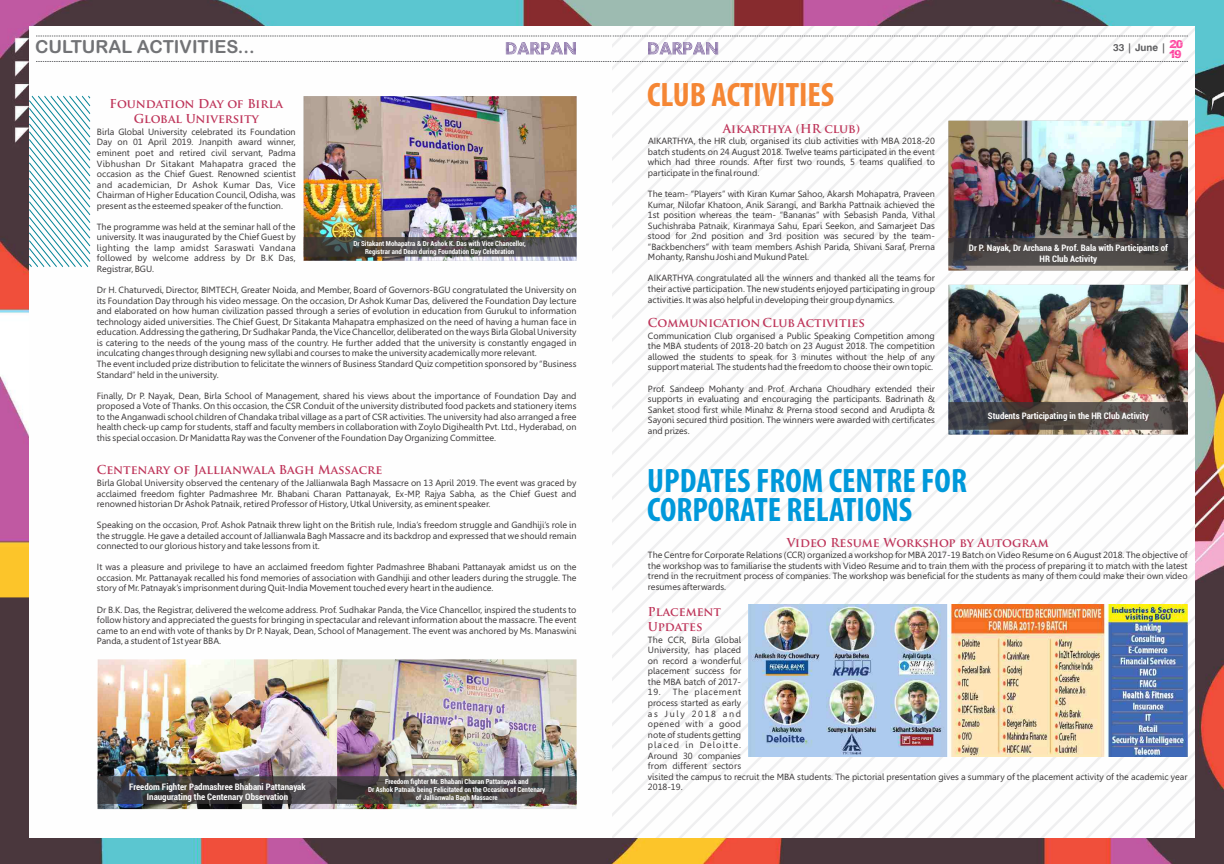
<style>
.page{position:relative;width:1224px;height:864px;background:#fff}
.page>*{position:absolute;margin:0;border:0;box-sizing:border-box;transform-origin:0 0}
.t1{font:700 condensed 34px/28.3px "Myriad";color:#0098da}
.t2{font:700 condensed 34px "Myriad";color:#f58634}
.t3{font:18px "Arial Rounded MT Bold";color:#727376}
.t4{font:700 12px/15.2px "Trajan Pro";color:#be3459;text-align:center}
.t5{font:10px "Swiss 721 BT Bold Rounded";color:#606062}
.t6{font:9px/10.5px "Gisha";color:#373435;text-align:justify}
.t7{font:700 condensed 9px/10.3px "Roboto";color:#fefefe;text-align:center}
.t8{font:8.7px/9.8px "Orial Bold";color:#ff3a9a}
.t9{font:700 condensed 7px/8px "Roboto";color:#fefefe;text-align:center}
</style>
<div class="page">
<img style="left:0;top:0;width:1224px;height:864px">
<svg style="left:612px;top:817px;width:583px;height:21px"></svg>
<svg style="left:612px;top:794px;width:583px;height:23px"></svg>
<svg style="left:612px;top:772px;width:583px;height:22px"></svg>
<svg style="left:612px;top:749px;width:583px;height:23px"></svg>
<svg style="left:612px;top:591px;width:583px;height:22px"></svg>
<svg style="left:612px;top:568px;width:583px;height:23px"></svg>
<svg style="left:612px;top:26px;width:583px;height:542px"></svg>
<svg style="left:612px;top:270px;width:572px;height:276px"></svg>
<svg style="left:612px;top:270px;width:550px;height:253px"></svg>
<svg style="left:612px;top:270px;width:527px;height:230px"></svg>
<svg style="left:612px;top:270px;width:505px;height:208px"></svg>
<svg style="left:612px;top:270px;width:482px;height:185px"></svg>
<svg style="left:612px;top:270px;width:459px;height:162px"></svg>
<svg style="left:612px;top:270px;width:437px;height:140px"></svg>
<svg style="left:612px;top:270px;width:414px;height:117px"></svg>
<svg style="left:612px;top:270px;width:392px;height:95px"></svg>
<svg style="left:612px;top:270px;width:369px;height:72px"></svg>
<svg style="left:612px;top:270px;width:346px;height:49px"></svg>
<svg style="left:612px;top:270px;width:324px;height:27px"></svg>
<div style="left:29px;top:26px;width:583px;height:812px;background:#fefefe"></div>
<img style="left:98px;top:659px;width:479px;height:150px">
<svg style="left:98px;top:777px;width:479px;height:27px"></svg>
<img style="left:29px;top:26px;width:1159px;height:244px">
<img style="left:948px;top:285px;width:240px;height:150px">
<img style="left:748px;top:605px;width:440px;height:152px">
<h2 class="t3" style="left:35px;top:40px;width:221px">CULTURAL ACTIVITIES...</h2>
<p class="t5" style="left:1113px;top:43px;width:55px">33 | June |</p>
<p class="t8" style="left:1170px;top:39px;width:15px">20<br>19</p>
<h3 class="t4" style="left:110px;top:97px;width:175px">Foundation Day of Birla<br>Global University</h3>
<p class="t6" style="left:97px;top:127px;width:200px">Birla Global University celebrated its Foundation Day on 01 April 2019. Jnanpith award winner, eminent poet and retired civil servant, Padma Vibhushan Dr Sitakant Mahapatra graced the occasion as the Chief Guest. Renowned scientist and academician, Dr Ashok Kumar Das, Vice Chairman of Higher Education Council, Odisha, was present as the esteemed speaker of the function.</p>
<p class="t6" style="left:97px;top:222px;width:200px">The programme was held at the seminar hall of the university. It was inaugurated by the Chief Guest by lighting the lamp amidst Saraswati Vandana followed by welcome address by Dr B.K Das, Registrar, BGU.</p>
<p class="t6" style="left:97px;top:286px;width:481px;text-align:left">Dr H. Chaturvedi, Director, BIMTECH, Greater Noida, and Member, Board of Governors-BGU congratulated the University on its Foundation Day through his video message. On the occasion, Dr Ashok Kumar Das, delivered the Foundation Day lecture and elaborated on how human civilization passed through a series of evolution in education from Gurukul to information technology aided universities. The Chief Guest, Dr Sitakanta Mahapatra emphasized on the need of having a human face in education. Addressing the gathering, Dr Sudhakar Panda, the Vice Chancellor, deliberated on the ways Birla Global University is catering to the needs of the young mass of the country. He further added that the university is constantly engaged in inculcating changes through designing new syllabi and courses to make the university academically more relevant.<br>The event included prize distribution to felicitate the winners of Business Standard Quiz competition sponsored by “Business Standard” held in the university.</p>
<p class="t6" style="left:97px;top:391px;width:481px">Finally, Dr P. Nayak, Dean, Birla School of Management, shared his views about the importance of Foundation Day and proposed a Vote of Thanks. On this occasion, the CSR Conduit of the university distributed food packets and stationery items to the Anganwadi school children of Chandaka tribal village as a part of CSR activities. The university had also arranged a free health check-up camp for students, staff and faculty members in collaboration with Zoylo Digihealth Pvt. Ltd., Hyderabad, on this special occasion. Dr Manidatta Ray was the Convener of the Foundation Day Organizing Committee.</p>
<p class="t9" style="left:353px;top:240px;width:174px">Dr Sitakant Mohapatra &amp; Dr Ashok K. Das with Vice Chancellor,<br>Registrar and Dean during Foundation Day Celebration</p>
<h3 class="t4" style="left:97px;top:464px;width:287px">Centenary of Jallianwala Bagh Massacre</h3>
<p class="t6" style="left:97px;top:478px;width:481px">Birla Global University observed the centenary of the Jallianwala Bagh Massacre on 13 April 2019. The event was graced by acclaimed freedom fighter Padmashree Mr. Bhabani Charan Pattanayak, Ex-MP, Rajya Sabha, as the Chief Guest and renowned historian Dr Ashok Patnaik, retired Professor of History, Utkal University, as eminent speaker.</p>
<p class="t6" style="left:97px;top:521px;width:481px">Speaking on the occasion, Prof. Ashok Patnaik threw light on the British rule, India’s freedom struggle and Gandhiji’s role in the struggle. He gave a detailed account of Jallianwala Bagh Massacre and its backdrop and expressed that we should remain connected to our glorious history and take lessons from it.</p>
<p class="t6" style="left:97px;top:563px;width:481px">It was a pleasure and privilege to have an acclaimed freedom fighter Padmashree Bhabani Pattanayak amidst us on the occasion. Mr. Pattanayak recalled his fond memories of association with Gandhiji and other leaders during the struggle. The story of Mr. Patnayak’s imprisonment during Quit-India Movement touched every heart in the audience.</p>
<p class="t6" style="left:97px;top:605px;width:481px">Dr B.K. Das, the Registrar, delivered the welcome address. Prof. Sudhakar Panda, the Vice Chancellor, inspired the students to follow history and appreciated the guests for bringing in spectacular and relevant information about the massacre. The event came to an end with vote of thanks by Dr P. Nayak, Dean, School of Management. The event was anchored by Ms. Manaswini Panda, a student of 1st year BBA.</p>
<p class="t7" style="left:129px;top:782px;width:178px">Freedom Fighter Padmashree Bhabani Pattanayak<br>Inaugurating the Centenary Observation</p>
<p class="t9" style="left:368px;top:778px;width:179px">Freedom fighter Mr. Bhabani Charan Pattanayak and<br>Dr Ashok Patnaik being Felicitated on the Occasion of Centenary of Jallianwala Bagh Massacre</p>
<h1 class="t2" style="left:647px;top:81px;width:189px">CLUB ACTIVITIES</h1>
<h3 class="t4" style="left:723px;top:122px;width:139px">Aikarthya (HR club)</h3>
<p class="t6" style="left:648px;top:137px;width:288px">AIKARTHYA, the HR club, organised its club activities with MBA 2018-20 batch students on 24 August 2018. Twelve teams participated in the event which had three rounds. After first two rounds, 5 teams qualified to participate in the final round.</p>
<p class="t6" style="left:648px;top:189px;width:289px">The team- “Players” with Kiran Kumar Sahoo, Akarsh Mohapatra, Praveen Kumar, Nilofar Khatoon, Anik Sarangi, and Barkha Pattnaik achieved the 1st position whereas the team- “Bananas” with Sebasish Panda, Vithal Suchishraba Patnaik, Kiranmaya Sahu, Epari Seekon, and Samarjeet Das stood for 2nd position and 3rd position was secured by the team-“Backbenchers” with team members Ashish Parida, Shivani Saraf, Prerna Mohanty, Ranshu Joshi and Mukund Patel.</p>
<p class="t6" style="left:648px;top:274px;width:288px">AIKARTHYA congratulated all the winners and thanked all the teams for their active participation. The new students enjoyed participating in group activities. It was also helpful in developing their group dynamics.</p>
<h3 class="t4" style="left:648px;top:316px;width:219px">Communication Club Activities</h3>
<p class="t6" style="left:648px;top:331px;width:289px">Communication Club organised a Public Speaking Competition among the MBA students of 2018-20 batch on 23 August 2018. The competition allowed the students to speak for 3 minutes without the help of any support material. The students had the freedom to choose their own topic.</p>
<p class="t6" style="left:648px;top:384px;width:288px">Prof. Sandeep Mohanty and Prof. Archana Choudhary extended their supports in evaluating and encouraging the participants. Badrinath &amp; Sanket stood first while Minahz &amp; Prerna stood second and Arudipta &amp; Sayoni secured third position. The winners were awarded with certificates and prizes.</p>
<p class="t7" style="left:969px;top:244px;width:200px">Dr P. Nayak, Dr Archana &amp; Prof. Bala with Participants of<br>HR Club Activity</p>
<p class="t7" style="left:988px;top:412px;width:163px">Students Participating in the HR Club Activity</p>
<h1 class="t1" style="left:647px;top:470px;width:321px">UPDATES FROM CENTRE FOR<br>CORPORATE RELATIONS</h1>
<h3 class="t4" style="left:787px;top:536px;width:263px">Video Resume Workshop by Autogram</h3>
<p class="t6" style="left:648px;top:551px;width:541px">The Centre for Corporate Relations (CCR) organized a workshop for MBA 2017-19 Batch on Video Resume on 6 August 2018. The objective of the workshop was to familiarise the students with Video Resume and to train them with the process of preparing it to match with the latest trend in the recruitment process of companies. The workshop was beneficial for the students as many of them could make their own video resumes afterwards.</p>
<h3 class="t4" style="left:648px;top:605px;width:75px;text-align:left">Placement<br>Updates</h3>
<p class="t6" style="left:648px;top:635px;width:95px">The CCR, Birla Global University, has placed on record a wonderful placement success for the MBA batch of 2017-</p>
<p class="t6" style="left:648px;top:688px;width:541px;text-align:left">19. The placement<br>process started as early<br>as July 2018 and<br>opened with a good<br>note of students getting<br>placed in Deloitte.<br>Around 30 companies<br>from different sectors<br>visited the campus to recruit the MBA students. The pictorial presentation gives a summary of the placement activity of the academic year<br>2018-19.</p>
</div>
